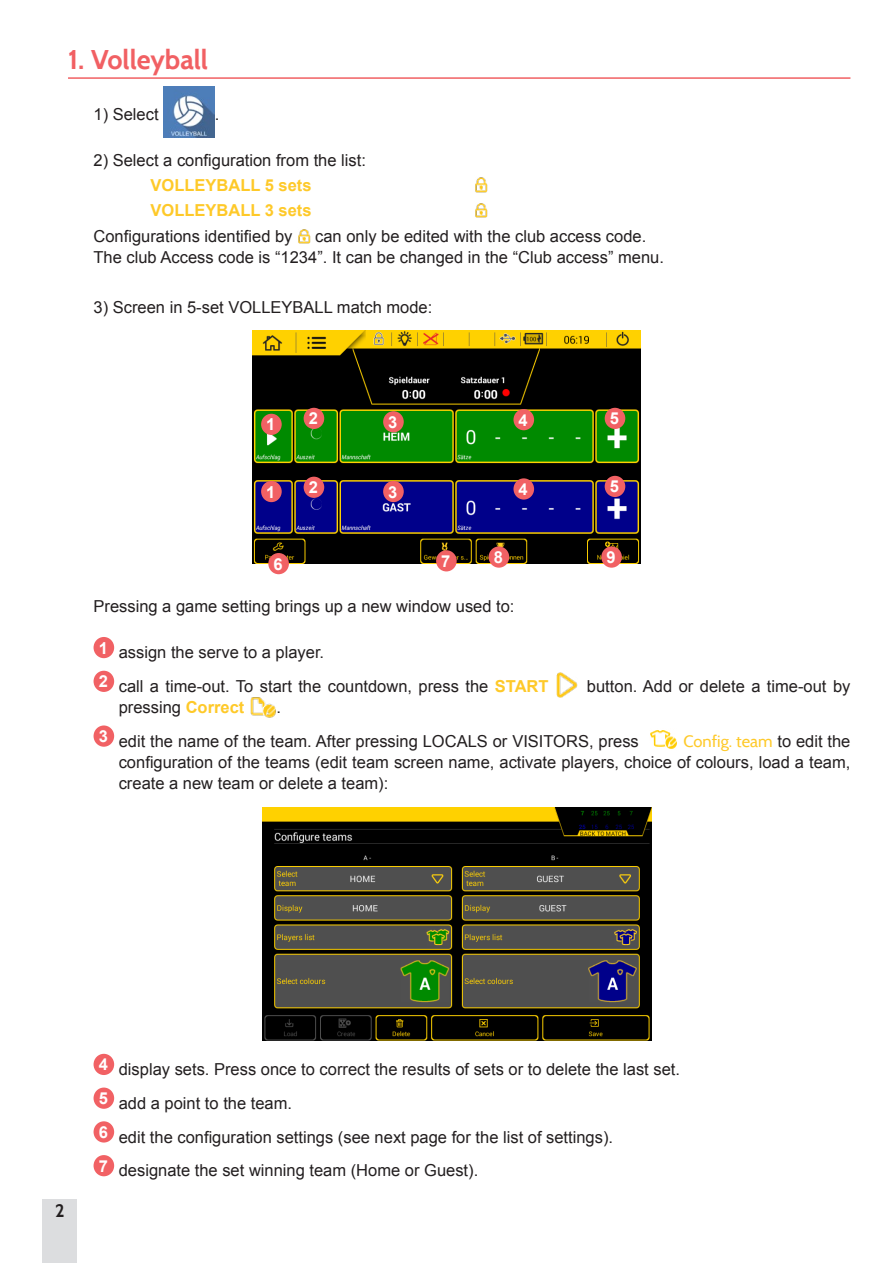
<style>
.page{position:relative;width:893px;height:1263px;background:#fff}
.page>*{position:absolute;margin:0;border:0;box-sizing:border-box;transform-origin:0 0}
.t1{font:700 27px "Cabin";color:#f16063}
.t2{font:700 18px "Cabin";color:#231f20}
.Texte_normal{font:16.5px/21px "Arial";color:#231f20;text-align:justify}
.Texte_normal-2{font:700 16.5px "Arial";color:#fec929}
.t3{font:700 16.5px "Arial";color:#fff}
.s1{font-weight:700;color:#fec929}
.s2{font-family:"Cabin";color:#fec929}
</style>
<div class="page">
<div style="left:43px;top:1199px;width:34px;height:64px;background:#dcdddf"></div>
<hr style="left:68px;top:77px;width:782px;height:2px;background:#f16063">
<img style="left:163px;top:87px;width:52px;height:51px">
<img style="left:475px;top:177px;width:13px;height:16px">
<img style="left:475px;top:203px;width:13px;height:15px">
<img style="left:298px;top:229px;width:13px;height:15px">
<div style="left:94px;top:637px;width:20px;height:21px;background:#f16164;border-radius:50%"></div>
<div style="left:94px;top:671px;width:20px;height:21px;background:#f16164;border-radius:50%"></div>
<img style="left:556px;top:672px;width:22px;height:25px">
<img style="left:250px;top:697px;width:26px;height:21px">
<div style="left:94px;top:725px;width:20px;height:22px;background:#f16164;border-radius:50%"></div>
<img style="left:650px;top:730px;width:27px;height:19px">
<div style="left:94px;top:1054px;width:20px;height:21px;background:#f16164;border-radius:50%"></div>
<div style="left:94px;top:1087px;width:20px;height:22px;background:#f16164;border-radius:50%"></div>
<div style="left:94px;top:1121px;width:20px;height:21px;background:#f16164;border-radius:50%"></div>
<div style="left:94px;top:1155px;width:20px;height:21px;background:#f16164;border-radius:50%"></div>
<img style="left:262px;top:807px;width:389px;height:234px">
<img style="left:253px;top:331px;width:387px;height:232px">
<div style="left:261px;top:414px;width:21px;height:21px;background:#f16164;border-radius:50%"></div>
<div style="left:261px;top:481px;width:21px;height:21px;background:#f16164;border-radius:50%"></div>
<div style="left:304px;top:408px;width:20px;height:21px;background:#f16164;border-radius:50%"></div>
<div style="left:304px;top:477px;width:20px;height:21px;background:#f16164;border-radius:50%"></div>
<div style="left:383px;top:481px;width:21px;height:21px;background:#f16164;border-radius:50%"></div>
<div style="left:383px;top:411px;width:21px;height:21px;background:#f16164;border-radius:50%"></div>
<div style="left:513px;top:409px;width:21px;height:21px;background:#f16164;border-radius:50%"></div>
<div style="left:513px;top:478px;width:21px;height:22px;background:#f16164;border-radius:50%"></div>
<div style="left:605px;top:408px;width:20px;height:21px;background:#f16164;border-radius:50%"></div>
<div style="left:605px;top:476px;width:20px;height:21px;background:#f16164;border-radius:50%"></div>
<div style="left:268px;top:553px;width:21px;height:21px;background:#f16164;border-radius:50%"></div>
<div style="left:436px;top:550px;width:21px;height:21px;background:#f16164;border-radius:50%"></div>
<div style="left:489px;top:546px;width:20px;height:22px;background:#f16164;border-radius:50%"></div>
<div style="left:601px;top:546px;width:21px;height:22px;background:#f16164;border-radius:50%"></div>
<p class="t1" style="left:68px;top:43px;width:141px">1. Volleyball</p>
<p class="Texte_normal" style="left:94px;top:103px;width:67px">1) Select</p>
<p class="Texte_normal" style="left:215px;top:103px;width:6px">.</p>
<p class="Texte_normal" style="left:94px;top:150px;width:274px">2) Select a configuration from the list:</p>
<p class="Texte_normal-2" style="left:151px;top:174px;width:163px">VOLLEYBALL 5 sets</p>
<p class="Texte_normal-2" style="left:151px;top:200px;width:163px">VOLLEYBALL 3 sets</p>
<p class="Texte_normal" style="left:94px;top:225px;width:201px">Configurations identified by</p>
<p class="Texte_normal" style="left:315px;top:225px;width:333px">can only be edited with the club access code.</p>
<p class="Texte_normal" style="left:94px;top:246px;width:572px">The club Access code is “1234”. It can be changed in the “Club access” menu.</p>
<p class="Texte_normal" style="left:94px;top:297px;width:340px">3) Screen in 5-set VOLLEYBALL match mode:</p>
<p class="t3" style="left:266px;top:414px;width:11px">1</p>
<p class="t3" style="left:266px;top:481px;width:11px">1</p>
<p class="t3" style="left:309px;top:408px;width:11px">2</p>
<p class="t3" style="left:388px;top:411px;width:11px">3</p>
<p class="t3" style="left:519px;top:409px;width:11px">4</p>
<p class="t3" style="left:309px;top:476px;width:11px">2</p>
<p class="t3" style="left:388px;top:481px;width:11px">3</p>
<p class="t3" style="left:519px;top:478px;width:11px">4</p>
<p class="t3" style="left:610px;top:408px;width:11px">5</p>
<p class="t3" style="left:610px;top:476px;width:11px">5</p>
<p class="t3" style="left:273px;top:553px;width:11px">6</p>
<p class="t3" style="left:441px;top:550px;width:11px">7</p>
<p class="t3" style="left:494px;top:546px;width:11px">8</p>
<p class="t3" style="left:606px;top:546px;width:11px">9</p>
<p class="Texte_normal" style="left:94px;top:596px;width:422px">Pressing a game setting brings up a new window used to:</p>
<p class="t3" style="left:99px;top:637px;width:11px">1</p>
<p class="Texte_normal" style="left:119px;top:642px;width:207px">assign the serve to a player.</p>
<p class="t3" style="left:99px;top:670px;width:11px">2</p>
<p class="Texte_normal" style="left:119px;top:676px;width:431px">call a time-out. To start the countdown, press the <span class="s1">START</span></p>
<p class="Texte_normal" style="left:587px;top:676px;width:265px">button. Add or delete a time-out by</p>
<p class="Texte_normal" style="left:119px;top:697px;width:127px">pressing <span class="s1">Correct</span></p>
<p class="Texte_normal" style="left:276px;top:697px;width:6px">.</p>
<p class="t3" style="left:99px;top:725px;width:11px">3</p>
<p class="Texte_normal" style="left:119px;top:731px;width:522px">edit the name of the team. After pressing LOCALS or VISITORS, press</p>
<p class="Texte_normal" style="left:119px;top:731px;width:733px;text-indent:565px"><span class="s2">Config. team</span> to edit the configuration of the teams (edit team screen name, activate players, choice of colours, load a team, create a new team or delete a team):</p>
<p class="t2" style="left:55px;top:1199px;width:11px">2</p>
<p class="t3" style="left:99px;top:1053px;width:11px">4</p>
<p class="Texte_normal" style="left:119px;top:1059px;width:563px">display sets. Press once to correct the results of sets or to delete the last set.</p>
<p class="t3" style="left:99px;top:1087px;width:11px">5</p>
<p class="Texte_normal" style="left:119px;top:1093px;width:175px">add a point to the team.</p>
<p class="t3" style="left:99px;top:1121px;width:11px">6</p>
<p class="Texte_normal" style="left:119px;top:1126px;width:496px">edit the configuration settings (see next page for the list of settings).</p>
<p class="t3" style="left:99px;top:1155px;width:11px">7</p>
<p class="Texte_normal" style="left:119px;top:1160px;width:361px">designate the set winning team (Home or Guest).</p>
</div>
